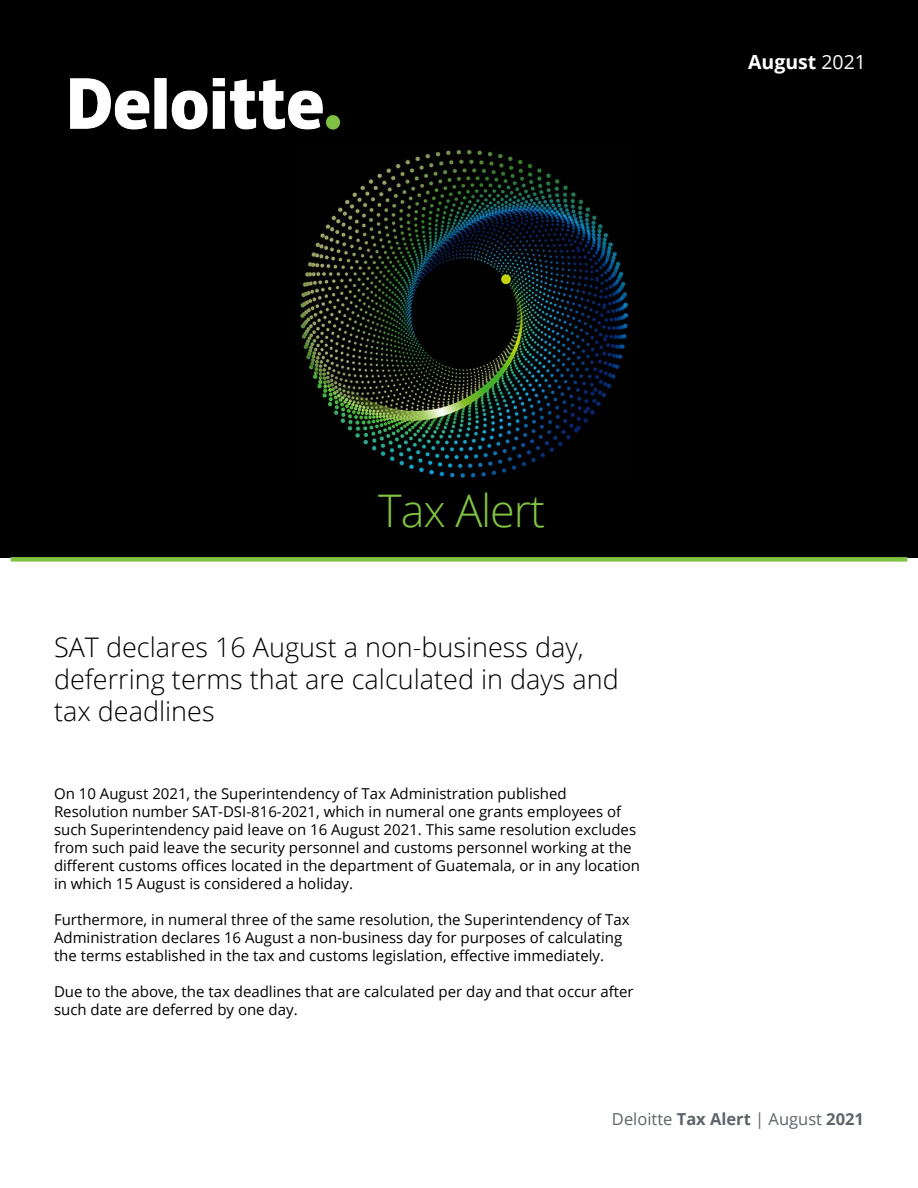
<style>
.page{position:relative;width:918px;height:1188px;background:#fff}
.page>*{position:absolute;margin:0;border:0;box-sizing:border-box;transform-origin:0 0}
.t1{font:300 45px "Open Sans";letter-spacing:-.025em;color:#80c342}
.t2{font:300 27px/32.4px "Open Sans";color:#000}
.t3{font:700 19.5px "Open Sans";color:#fff}
.t4{font:16.5px "Open Sans";color:#5f636a}
.t5{font:15px/18px "Open Sans";color:#000}
.s1{font-weight:400}
.s2{font-weight:700}
</style>
<div class="page">
<div style="left:1px;top:1px;width:917px;height:557px;background:#000"></div>
<div style="left:11px;top:557px;width:896px;height:5px;background:#80c342"></div>
<img style="left:70px;top:78px;width:271px;height:52px">
<img style="left:295px;top:149px;width:334px;height:333px">
<h3 class="t3" style="left:748px;top:48px;width:119px">August <span class="s1">2021</span></h3>
<h1 class="t1" style="left:378px;top:479px;width:168px">Tax Alert</h1>
<h2 class="t2" style="left:54px;top:630px;width:566px">SAT declares 16 August a non-business day, deferring terms that are calculated in days and tax deadlines</h2>
<p class="t5" style="left:54px;top:784px;width:588px">On 10 August 2021, the Superintendency of Tax Administration published Resolution number SAT-DSI-816-2021, which in numeral one grants employees of such Superintendency paid leave on 16 August 2021. This same resolution excludes from such paid leave the security personnel and customs personnel working at the different customs offices located in the department of Guatemala, or in any location in which 15 August is considered a holiday.</p>
<p class="t5" style="left:54px;top:910px;width:577px">Furthermore, in numeral three of the same resolution, the Superintendency of Tax<br>Administration declares 16 August a non-business day for purposes of calculating the terms established in the tax and customs legislation, effective immediately.</p>
<p class="t5" style="left:54px;top:982px;width:581px">Due to the above, the tax deadlines that are calculated per day and that occur after such date are deferred by one day.</p>
<p class="t4" style="left:612px;top:1108px;width:254px">Deloitte <span class="s2">Tax Alert</span> | August <span class="s2">2021</span></p>
</div>
